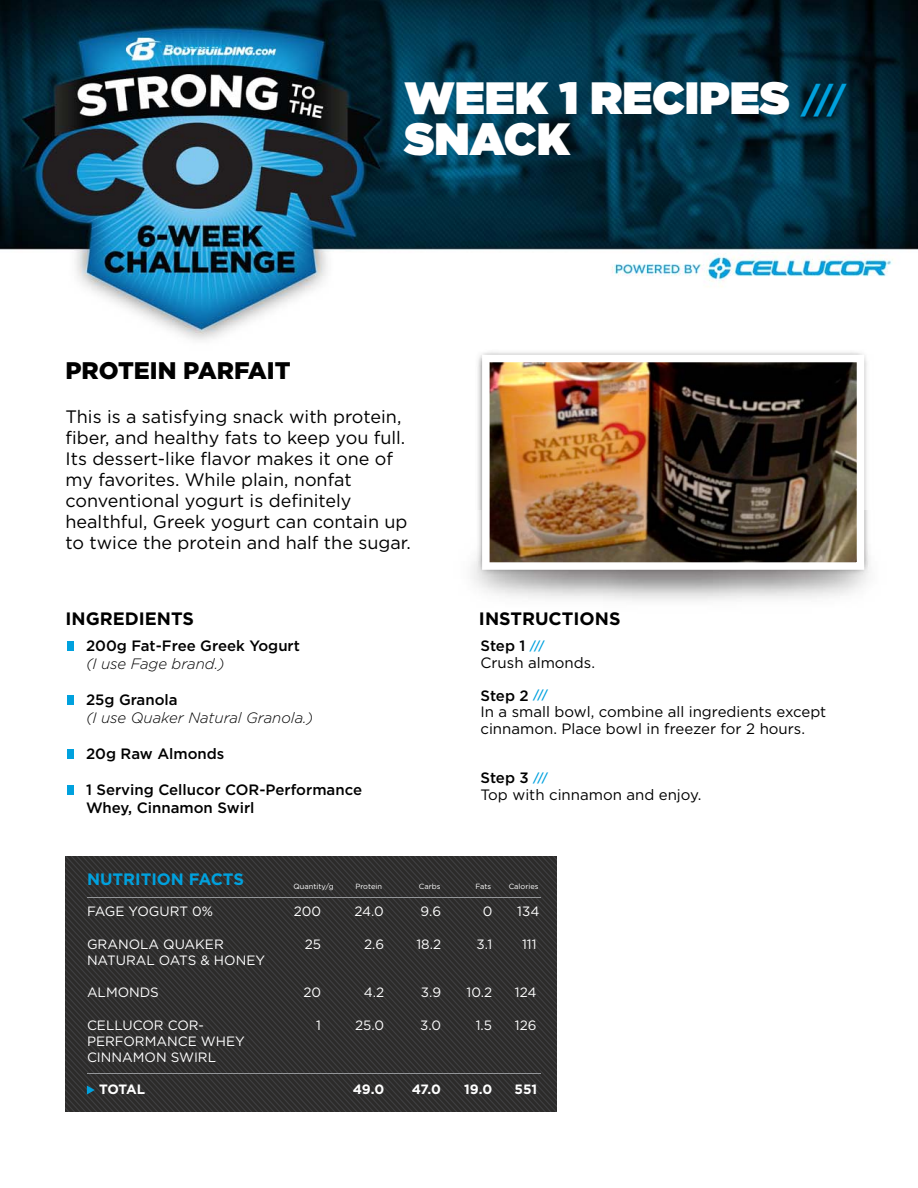
<style>
.page{position:relative;width:918px;height:1188px;background:#fff}
.page>*{position:absolute;margin:0;border:0;box-sizing:border-box;transform-origin:0 0}
.t1{font:900 45.3px/40.7px "Gotham";color:#fff}
.t2{font:900 24px "Gotham";color:#000}
.t3{font:18px/21px "Gotham";color:#000}
.t4{font:700 18px "Gotham";color:#000}
.t5{font:700 16.5px "Gotham";color:#00a1de}
.t6{font:15px/16.5px "Gotham";color:#000}
.t7{font:500 15px/18px "Gotham";color:#000}
.t8{font:italic 300 15px "Gotham";color:#000}
.t9{font:13.5px/16.2px "Gotham";color:#fff}
.t10{font:700 13.5px "Gotham";letter-spacing:-.01em;color:#fff}
.t11{font:7.5px "Gotham";color:#fff}
.s1{font-weight:700;font-size:35.4px;color:#00a1de}
.s2{font-weight:500}
.s3{font-weight:500;font-size:12px;color:#00a1de}
</style>
<div class="page">
<img style="left:0;top:0;width:918px;height:1112px">
<img style="left:426px;top:510px;width:488px;height:124px">
<img style="left:430px;top:304px;width:485px;height:211px">
<img style="left:914px;top:515px;width:1px;height:106px">
<img style="left:430px;top:510px;width:484px;height:111px">
<svg style="left:66px;top:856px;width:491px;height:256px;background:#313030"></svg>
<hr style="left:87px;top:1073px;width:453px;height:1px;background:#939598">
<hr style="left:87px;top:897px;width:453px;height:1px;background:#939598">
<svg style="left:87px;top:1085px;width:8px;height:10px"></svg>
<div style="left:67px;top:642px;width:6px;height:9px;background:#00a1de"></div>
<div style="left:67px;top:695px;width:6px;height:10px;background:#00a1de"></div>
<div style="left:67px;top:749px;width:6px;height:10px;background:#00a1de"></div>
<div style="left:67px;top:785px;width:6px;height:10px;background:#00a1de"></div>
<img style="left:482px;top:355px;width:382px;height:215px">
<h2 class="t2" style="left:66px;top:362px;width:227px">PROTEIN PARFAIT</h2>
<h1 class="t1" style="left:404px;top:82px;width:443px">WEEK 1 RECIPES <span class="s1">///<br></span>SNACK</h1>
<p class="t3" style="left:66px;top:408px;width:347px">This is a satisfying snack with protein, fiber, and healthy fats to keep you full.<br>Its dessert-like flavor makes it one of my favorites. While plain, nonfat conventional yogurt is definitely healthful, Greek yogurt can contain up to twice the protein and half the sugar.</p>
<p class="t4" style="left:66px;top:613px;width:130px">INGREDIENTS</p>
<p class="t7" style="left:86px;top:638px;width:215px">200g Fat-Free Greek Yogurt</p>
<p class="t8" style="left:86px;top:657px;width:140px">(I use Fage brand.)</p>
<p class="t7" style="left:86px;top:692px;width:93px">25g Granola</p>
<p class="t8" style="left:86px;top:711px;width:229px">(I use Quaker Natural Granola.)</p>
<p class="t7" style="left:86px;top:746px;width:140px">20g Raw Almonds</p>
<p class="t7" style="left:86px;top:782px;width:278px">1 Serving Cellucor COR-Performance<br>Whey, Cinnamon Swirl</p>
<p class="t4" style="left:479px;top:613px;width:143px">INSTRUCTIONS</p>
<p class="t6" style="left:480px;top:639px;width:116px"><span class="s2">Step 1</span> <span class="s3">///<br></span>Crush almonds.</p>
<p class="t6" style="left:480px;top:688px;width:347px"><span class="s2">Step 2</span> <span class="s3">///<br></span>In a small bowl, combine all ingredients except cinnamon. Place bowl in freezer for 2 hours.</p>
<p class="t6" style="left:480px;top:771px;width:222px"><span class="s2">Step 3</span> <span class="s3">///<br></span>Top with cinnamon and enjoy.</p>
<p class="t5" style="left:87px;top:873px;width:158px">NUTRITION FACTS</p>
<p class="t9" style="left:87px;top:904px;width:128px">FAGE YOGURT 0%</p>
<p class="t9" style="left:87px;top:937px;width:180px">GRANOLA QUAKER<br>NATURAL OATS &amp; HONEY</p>
<p class="t9" style="left:87px;top:985px;width:73px">ALMONDS</p>
<p class="t9" style="left:87px;top:1018px;width:159px">CELLUCOR COR-<br>PERFORMANCE WHEY<br>CINNAMON SWIRL</p>
<p class="t10" style="left:99px;top:1085px;width:47px">TOTAL</p>
<p class="t11" style="left:294px;top:883px;width:42px">Quantity/g</p>
<p class="t11" style="left:355px;top:883px;width:28px">Protein</p>
<p class="t11" style="left:419px;top:883px;width:23px">Carbs</p>
<p class="t11" style="left:475px;top:883px;width:17px">Fats</p>
<p class="t11" style="left:509px;top:883px;width:31px">Calories</p>
<p class="t9" style="left:294px;top:904px;width:29px">200</p>
<p class="t9" style="left:354px;top:904px;width:31px">24.0</p>
<p class="t9" style="left:420px;top:904px;width:22px">9.6</p>
<p class="t9" style="left:483px;top:904px;width:11px">0</p>
<p class="t9" style="left:517px;top:904px;width:24px">134</p>
<p class="t9" style="left:305px;top:937px;width:18px">25</p>
<p class="t9" style="left:364px;top:937px;width:22px">2.6</p>
<p class="t9" style="left:416px;top:937px;width:26px">18.2</p>
<p class="t9" style="left:476px;top:937px;width:17px">3.1</p>
<p class="t9" style="left:522px;top:937px;width:16px">111</p>
<p class="t9" style="left:303px;top:985px;width:19px">20</p>
<p class="t9" style="left:364px;top:985px;width:22px">4.2</p>
<p class="t9" style="left:421px;top:985px;width:22px">3.9</p>
<p class="t9" style="left:467px;top:985px;width:27px">10.2</p>
<p class="t9" style="left:515px;top:985px;width:23px">124</p>
<p class="t9" style="left:316px;top:1018px;width:6px">1</p>
<p class="t9" style="left:355px;top:1018px;width:31px">25.0</p>
<p class="t9" style="left:420px;top:1018px;width:22px">3.0</p>
<p class="t9" style="left:476px;top:1018px;width:18px">1.5</p>
<p class="t9" style="left:515px;top:1018px;width:23px">126</p>
<p class="t10" style="left:353px;top:1085px;width:33px">49.0</p>
<p class="t10" style="left:412px;top:1085px;width:31px">47.0</p>
<p class="t10" style="left:464px;top:1085px;width:29px">19.0</p>
<p class="t10" style="left:515px;top:1085px;width:24px">551</p>
</div>
